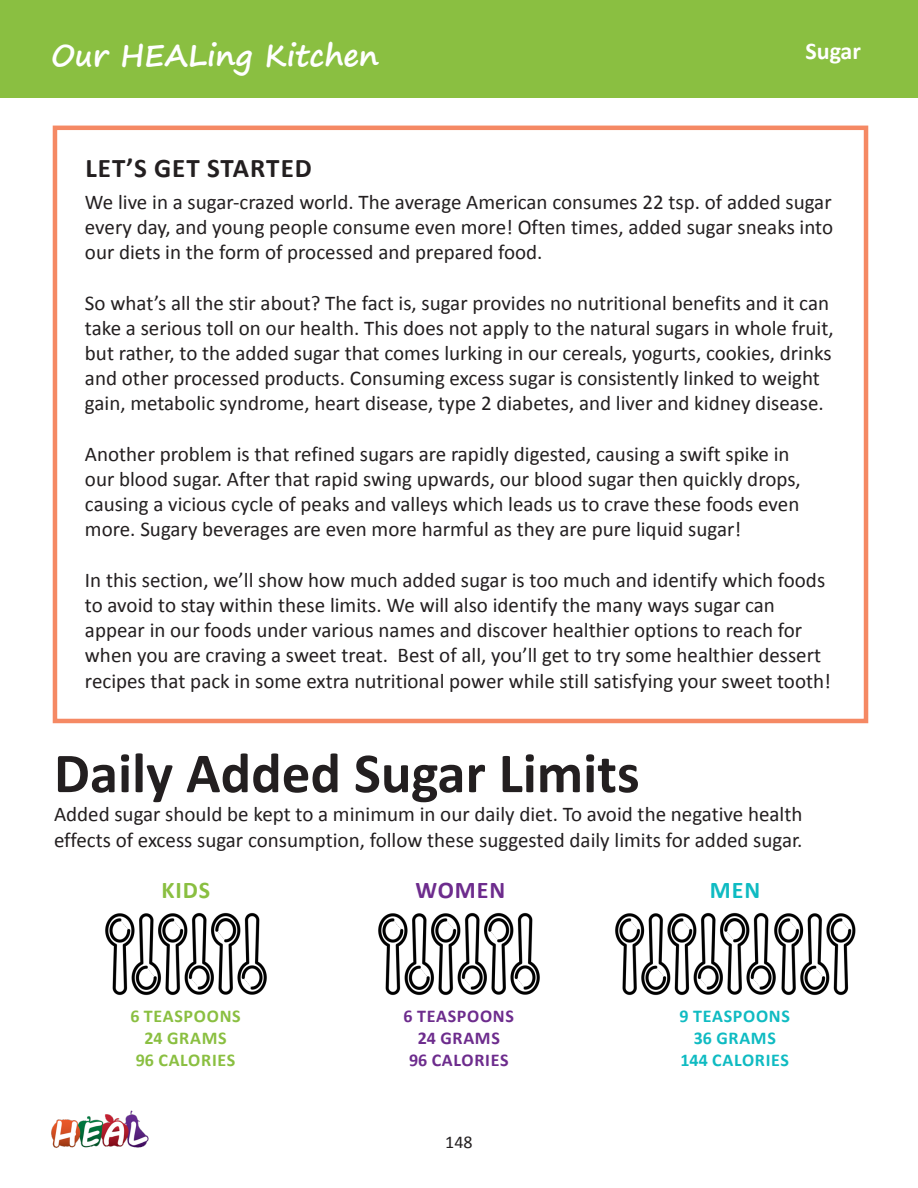
<style>
.page{position:relative;width:918px;height:1188px;background:#fff}
.page>*{position:absolute;margin:0;border:0;box-sizing:border-box;transform-origin:0 0}
.t1{font:700 57px "Calibri";color:#231f20}
.t2{font:700 30px "Segoe Print";color:#fff}
.t3{font:700 27px "Calibri";letter-spacing:.04em;color:#231f20}
.t4{font:700 24px "Calibri";color:#fff}
.t5{font:700 24px "Calibri";letter-spacing:.04em;color:#6d2c8d}
.t6{font:700 24px "Calibri";color:#8abf41}
.t7{font:700 24px "Calibri";color:#0fbbc2}
.t8{font:21px/25.2px "Calibri";color:#231f20}
.t9{font:700 18px/21.6px "Calibri";letter-spacing:.04em;color:#0fbbc2;text-align:center}
.t10{font:700 18px/21.6px "Calibri";letter-spacing:.04em;color:#8abf41;text-align:center}
.t11{font:700 18px/21.6px "Calibri";letter-spacing:.04em;color:#6d2c8d;text-align:center}
.t12{font:18px "Calibri";color:#231f20}
</style>
<div class="page">
<img style="left:51px;top:1110px;width:98px;height:38px">
<div style="left:0;top:0;width:918px;height:98px;background:#8abf41"></div>
<div style="left:53px;top:126px;width:815px;height:597px;border:4px solid #f58964"></div>
<img style="left:105px;top:913px;width:79px;height:83px">
<img style="left:184px;top:912px;width:83px;height:83px">
<img style="left:378px;top:913px;width:79px;height:83px">
<img style="left:457px;top:912px;width:83px;height:83px">
<img style="left:615px;top:913px;width:78px;height:83px">
<img style="left:693px;top:912px;width:80px;height:83px">
<img style="left:773px;top:913px;width:83px;height:83px">
<h2 class="t2" style="left:51px;top:28px;width:329px">Our HEALing Kitchen</h2>
<p class="t4" style="left:805px;top:34px;width:57px">Sugar</p>
<p class="t3" style="left:85px;top:149px;width:228px">LET’S GET STARTED</p>
<p class="t8" style="left:85px;top:188px;width:750px;text-align:justify">We live in a sugar-crazed world. The average American consumes 22 tsp. of added sugar every day, and young people consume even more! Often times, added sugar sneaks into our diets in the form of processed and prepared food.</p>
<p class="t8" style="left:85px;top:289px;width:750px">So what’s all the stir about? The fact is, sugar provides no nutritional benefits and it can take a serious toll on our health. This does not apply to the natural sugars in whole fruit, but rather, to the added sugar that comes lurking in our cereals, yogurts, cookies, drinks and other processed products. Consuming excess sugar is consistently linked to weight gain, metabolic syndrome, heart disease, type 2 diabetes, and liver and kidney disease.</p>
<p class="t8" style="left:85px;top:440px;width:717px">Another problem is that refined sugars are rapidly digested, causing a swift spike in our blood sugar. After that rapid swing upwards, our blood sugar then quickly drops, causing a vicious cycle of peaks and valleys which leads us to crave these foods even more. Sugary beverages are even more harmful as they are pure liquid sugar!</p>
<p class="t8" style="left:85px;top:566px;width:748px">In this section, we’ll show how much added sugar is too much and identify which foods to avoid to stay within these limits. We will also identify the many ways sugar can appear in our foods under various names and discover healthier options to reach for when you are craving a sweet treat. Best of all, you’ll get to try some healthier dessert recipes that pack in some extra nutritional power while still satisfying your sweet tooth!</p>
<h1 class="t1" style="left:54px;top:733px;width:587px">Daily Added Sugar Limits</h1>
<p class="t8" style="left:54px;top:801px;width:750px">Added sugar should be kept to a minimum in our daily diet. To avoid the negative health effects of excess sugar consumption, follow these suggested daily limits for added sugar.</p>
<p class="t6" style="left:161px;top:873px;width:50px">KIDS</p>
<p class="t5" style="left:415px;top:873px;width:91px">WOMEN</p>
<p class="t7" style="left:710px;top:873px;width:52px">MEN</p>
<p class="t10" style="left:130px;top:1005px;width:112px">6 TEASPOONS<br>24 GRAMS<br>96 CALORIES</p>
<p class="t11" style="left:404px;top:1005px;width:112px">6 TEASPOONS<br>24 GRAMS<br>96 CALORIES</p>
<p class="t9" style="left:680px;top:1005px;width:112px">9 TEASPOONS<br>36 GRAMS<br>144 CALORIES</p>
<p class="t12" style="left:445px;top:1131px;width:29px">148</p>
</div>
